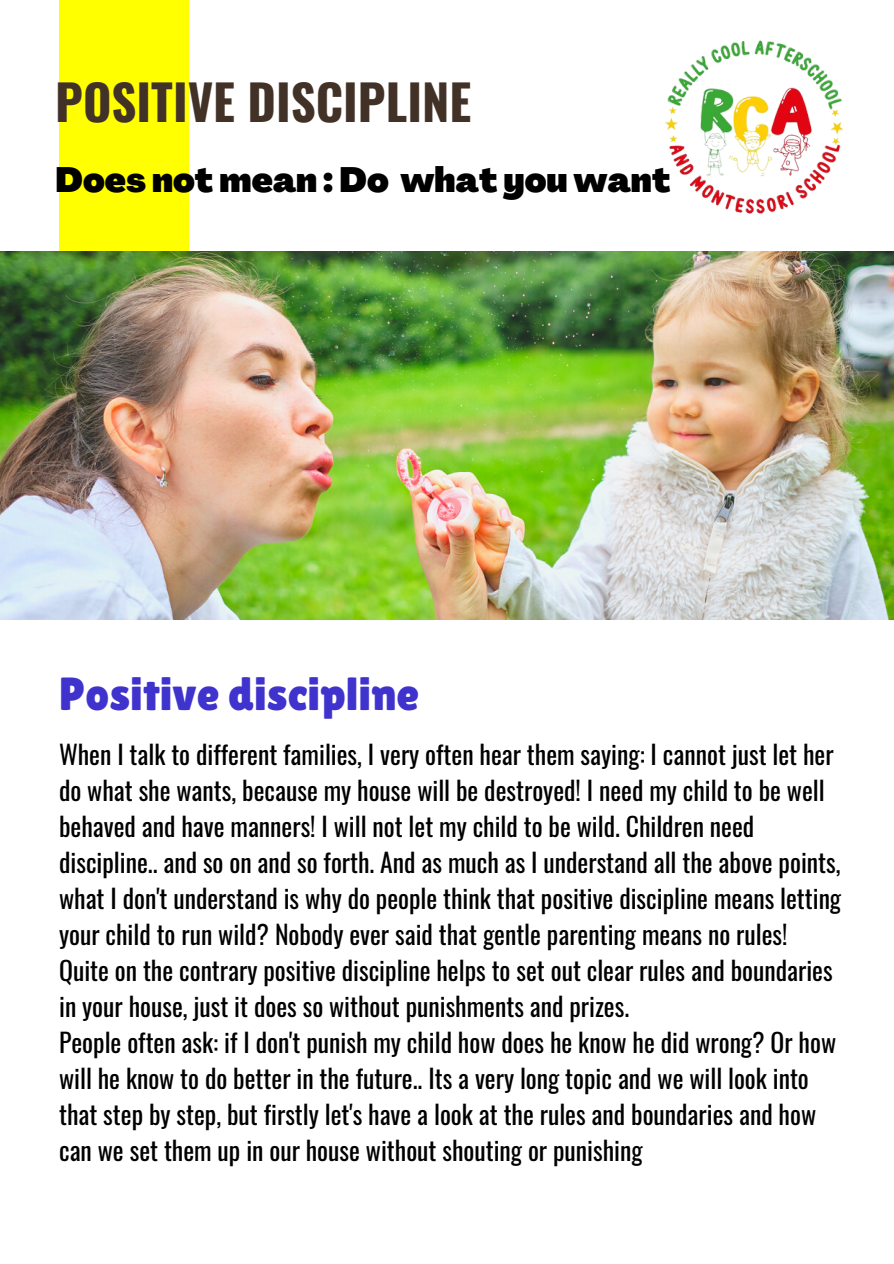
<style>
.page{position:relative;width:894px;height:1264px;background:#fff}
.page>*{position:absolute;margin:0;border:0;box-sizing:border-box;transform-origin:0 0}
.t1{font:700 48.75px "Oswald";color:#423127}
.t2{font:46.35px "Lilita One";color:#4033cd}
.t3{font:900 34.5px "Agrandir";color:#000}
.t4{font:25.8px/36px "Oswald";color:#000}
</style>
<div class="page">
<div style="left:59px;top:0;width:130px;height:252px;background:#ff0"></div>
<img style="left:0;top:252px;width:893px;height:367px">
<img style="left:665px;top:40px;width:179px;height:174px">
<p class="t1" style="left:55px;top:64px;width:417px">POSITIVE DISCIPLINE</p>
<p class="t3" style="left:55px;top:166px;width:617px">Does not mean : Do what you want</p>
<p class="t2" style="left:59px;top:667px;width:361px">Positive discipline</p>
<p class="t4" style="left:59px;top:735px;width:783px">When I talk to different families, I very often hear them saying: I cannot just let her do what she wants, because my house will be destroyed! I need my child to be well behaved and have manners! I will not let my child to be wild. Children need discipline.. and so on and so forth. And as much as I understand all the above points, what I don't understand is why do people think that positive discipline means letting your child to run wild? Nobody ever said that gentle parenting means no rules!</p>
<p class="t4" style="left:59px;top:951px;width:774px">Quite on the contrary positive discipline helps to set out clear rules and boundaries in your house, just it does so without punishments and prizes.</p>
<p class="t4" style="left:59px;top:1023px;width:778px">People often ask: if I don't punish my child how does he know he did wrong? Or how will he know to do better in the future.. Its a very long topic and we will look into that step by step, but firstly let's have a look at the rules and boundaries and how can we set them up in our house without shouting or punishing</p>
</div>
